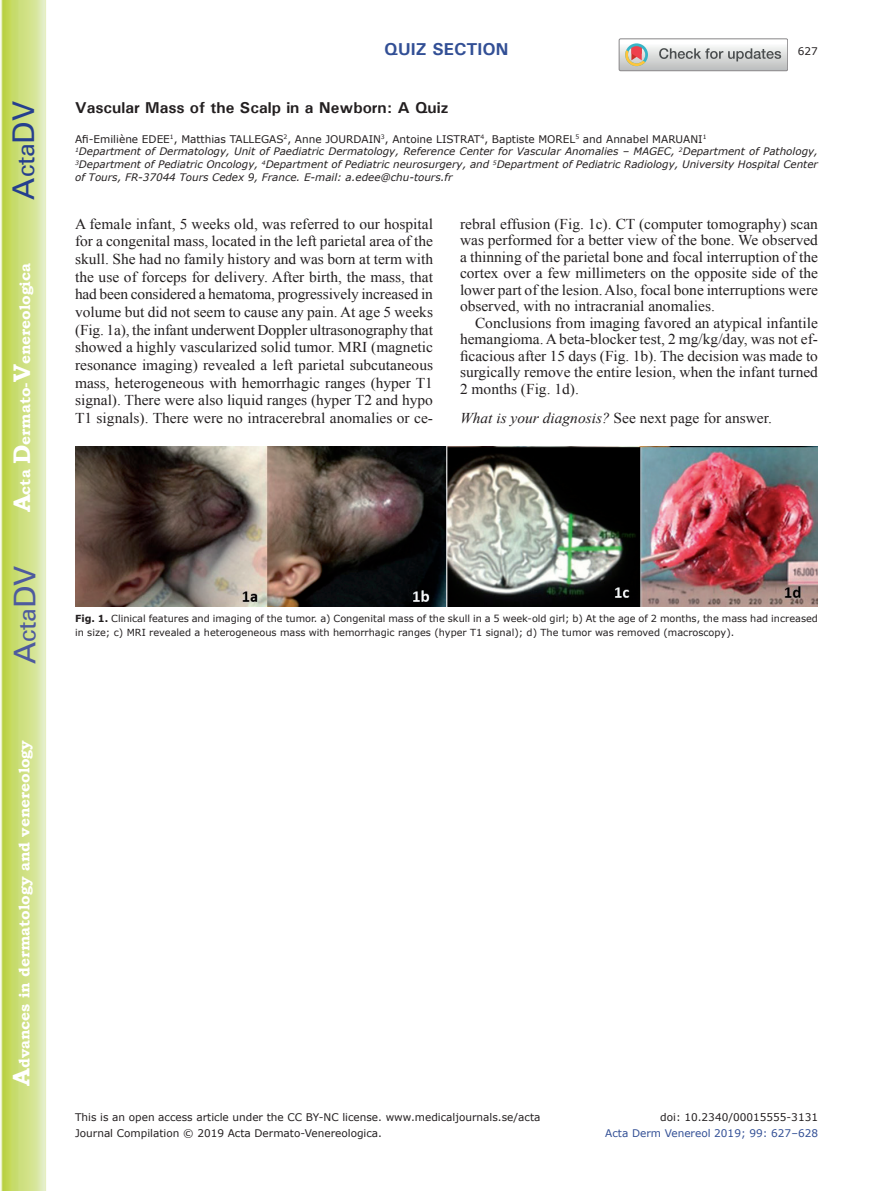
<style>
.page{position:relative;width:893px;height:1191px;background:#fff}
.page>*{position:absolute;margin:0;border:0;box-sizing:border-box;transform-origin:0 0}
.t1{font:30px "Univers";color:#4d5a9e}
.t2{font:30px "Univers";color:#253f8e}
.t3{font:700 17.25px "Univers";color:#324f95}
.t4{font:700 15.75px "Univers";color:#231f20}
.t5{font:15px/17.7px "Times New Roman";color:#231f20;text-align:justify}
.t6{font:700 15px "Bookman Old Style";color:#fff}
.t7{font:10.5px/15.8px "Verdana";color:#231f20}
.t8{font:10.5px "Verdana";color:#324f95}
.t9{font:italic 10.35px/12.8px "Verdana";color:#231f20;text-align:justify}
.t10{font:9.75px/13.5px "Verdana";color:#231f20}
.s1{font-size:24px}
.s2{font-style:italic}
.s3{font-weight:700}
</style>
<div class="page">
<svg style="left:1px;top:0;width:45px;height:1191px;background:#cfe084"></svg>
<svg style="left:619px;top:39px;width:169px;height:32px"></svg>
<img style="left:76px;top:446px;width:741px;height:160px">
<h1 class="t2" style="left:6px;top:199px;width:100px;rotate:-90deg">A<span class="s1">cta</span>DV</h1>
<p class="t6" style="left:16px;top:512px;width:251px;rotate:-90deg"><span class="s1">A</span>cta <span class="s1">D</span>ermato-<span class="s1">V</span>enereologica</p>
<h1 class="t1" style="left:7px;top:664px;width:100px;rotate:-90deg">A<span class="s1">cta</span>DV</h1>
<p class="t6" style="left:15px;top:1086px;width:347px;rotate:-90deg"><span class="s1">A</span>dvances in dermatology and venereology</p>
<p class="t3" style="left:384px;top:38px;width:126px">QUIZ SECTION</p>
<p class="t7" style="left:798px;top:43px;width:22px">627</p>
<p class="t4" style="left:75px;top:97px;width:375px">Vascular Mass of the Scalp in a Newborn: A Quiz</p>
<p class="t7" style="left:75px;top:131px;width:633px">Afi-Emiliène EDEE<sup>1</sup>, Matthias TALLEGAS<sup>2</sup>, Anne JOURDAIN<sup>3</sup>, Antoine LISTRAT<sup>4</sup>, Baptiste MOREL<sup>5</sup> and Annabel MARUANI<sup>1</sup></p>
<p class="t9" style="left:75px;top:145px;width:744px"><sup>1</sup>Department of Dermatology, Unit of Paediatric Dermatology, Reference Center for Vascular Anomalies – MAGEC, <sup>2</sup>Department of Pathology, <sup>3</sup>Department of Pediatric Oncology, <sup>4</sup>Department of Pediatric neurosurgery, and <sup>5</sup>Department of Pediatric Radiology, University Hospital Center of Tours, FR-37044 Tours Cedex 9, France. E-mail: a.edee@chu-tours.fr</p>
<p class="t5" style="left:75px;top:215px;width:359px">A female infant, 5 weeks old, was referred to our hospital for a congenital mass, located in the left parietal area of the skull. She had no family history and was born at term with the use of forceps for delivery. After birth, the mass, that had been considered a hematoma, progressively increased in volume but did not seem to cause any pain. At age 5 weeks (Fig. 1a), the infant underwent Doppler ultrasonography that showed a highly vascularized solid tumor. MRI (magnetic resonance imaging) revealed a left parietal subcutaneous mass, heterogeneous with hemorrhagic ranges (hyper T1 signal). There were also liquid ranges (hyper T2 and hypo T1 signals). There were no intracerebral anomalies or ce-</p>
<p class="t5" style="left:460px;top:215px;width:360px;line-height:16.5px">rebral effusion (Fig. 1c). CT (computer tomography) scan was performed for a better view of the bone. We observed a thinning of the parietal bone and focal interruption of the cortex over a few millimeters on the opposite side of the lower part of the lesion. Also, focal bone interruptions were observed, with no intracranial anomalies.</p>
<p class="t5" style="left:460px;top:314px;width:359px;line-height:16.5px;text-indent:15px">Conclusions from imaging favored an atypical infantile hemangioma. A beta-blocker test, 2 mg/kg/day, was not ef&shy;ficacious after 15 days (Fig. 1b). The decision was made to surgically remove the entire lesion, when the infant turned 2 months (Fig. 1d).</p>
<p class="t5" style="left:460px;top:409px;width:313px"><span class="s2">What is your diagnosis?</span> See next page for answer.</p>
<p class="t10" style="left:75px;top:611px;width:744px"><span class="s3">Fig. 1.</span> Clinical features and imaging of the tumor. a) Congenital mass of the skull in a 5 week-old girl; b) At the age of 2 months, the mass had increased in size; c) MRI revealed a heterogeneous mass with hemorrhagic ranges (hyper T1 signal); d) The tumor was removed (macroscopy).</p>
<p class="t7" style="left:75px;top:1109px;width:467px">This is an open access article under the CC BY-NC license. www.medicaljournals.se/acta<br>Journal Compilation © 2019 Acta Dermato-Venereologica.</p>
<p class="t7" style="left:660px;top:1109px;width:159px">doi: 10.2340/00015555-3131</p>
<p class="t8" style="left:605px;top:1126px;width:214px">Acta Derm Venereol 2019; 99: 627–628</p>
</div>
